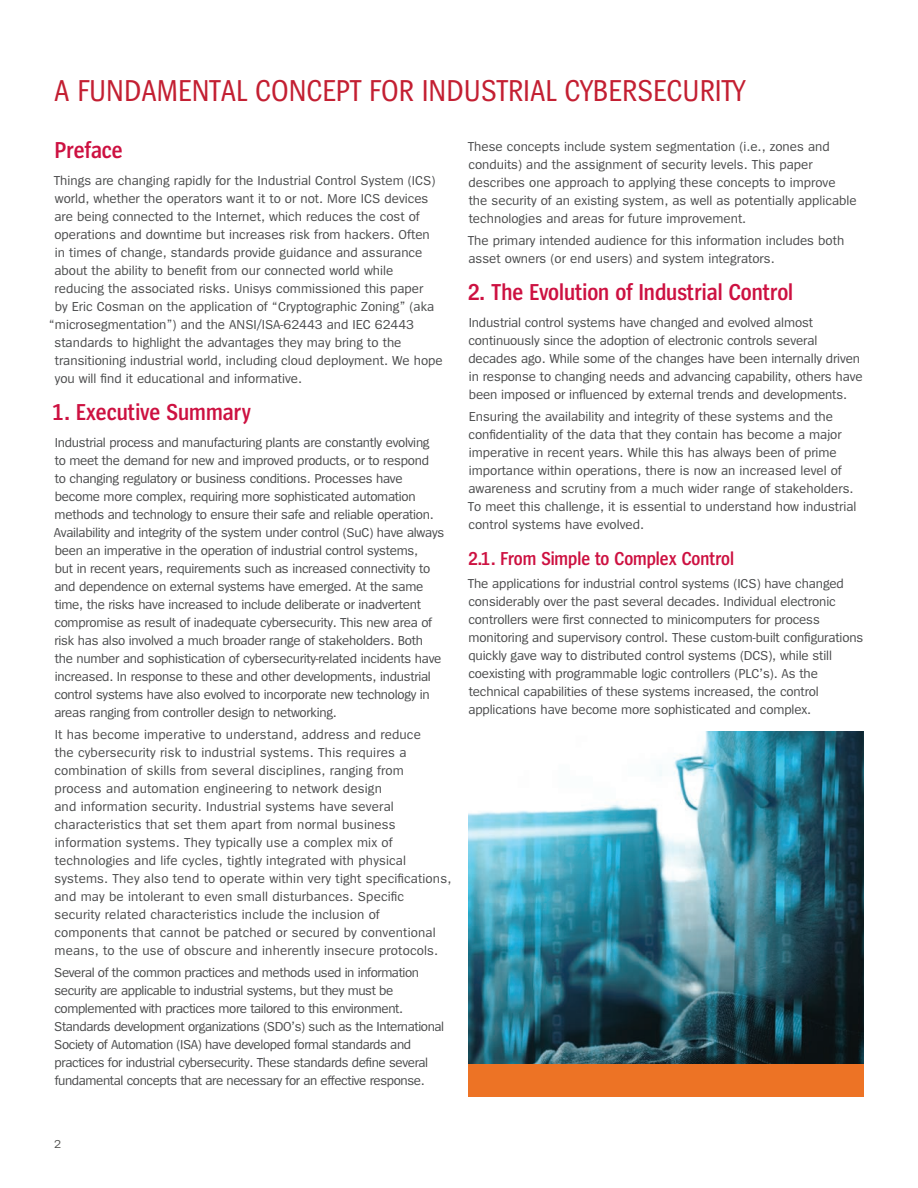
<style>
.page{position:relative;width:918px;height:1188px;background:#fff}
.page>*{position:absolute;margin:0;border:0;box-sizing:border-box;transform-origin:0 0}
.t1{font:31.5px "Spiegel Cd";color:#c31f32}
.t2{font:600 24px "Spiegel Cd";color:#cd1141}
.t3{font:600 19.5px "Spiegel Cd";color:#cd1141}
.t4{font:13.5px/18px "Spiegel";letter-spacing:-.01em;color:#4b4c4d}
.t5{font:13.5px/18px "Spiegel";letter-spacing:.01em;color:#4b4c4d}
.t6{font:13.5px/18px "Spiegel";letter-spacing:-.03em;color:#4b4c4d}
.t7{font:12px "Spiegel";color:#50504e}
</style>
<div class="page">
<img style="left:468px;top:732px;width:396px;height:332px">
<div style="left:468px;top:1064px;width:396px;height:33px;background:#ed7325"></div>
<h1 class="t1" style="left:54px;top:74px;width:693px">A FUNDAMENTAL CONCEPT FOR INDUSTRIAL CYBERSECURITY</h1>
<h2 class="t2" style="left:55px;top:138px;width:70px">Preface</h2>
<p class="t4" style="left:54px;top:172px;width:383px">Things are changing rapidly for the Industrial Control System (ICS)</p>
<p class="t4" style="left:55px;top:190px;width:375px">world, whether the operators want it to or not. More ICS devices</p>
<p class="t4" style="left:54px;top:208px;width:367px">are being connected to the Internet, which reduces the cost of</p>
<p class="t4" style="left:54px;top:226px;width:377px">operations and downtime but increases risk from hackers. Often</p>
<p class="t4" style="left:55px;top:244px;width:369px">in times of change, standards provide guidance and assurance</p>
<p class="t4" style="left:54px;top:262px;width:340px">about the ability to benefit from our connected world while</p>
<p class="t4" style="left:55px;top:280px;width:370px">reducing the associated risks. Unisys commissioned this paper</p>
<p class="t4" style="left:55px;top:298px;width:381px">by Eric Cosman on the application of “Cryptographic Zoning” (aka</p>
<p class="t4" style="left:49px;top:316px;width:367px">“microsegmentation”) and the ANSI/ISA-62443 and IEC 62443</p>
<p class="t4" style="left:55px;top:334px;width:349px">standards to highlight the advantages they may bring to the</p>
<p class="t4" style="left:55px;top:352px;width:390px">transitioning industrial world, including cloud deployment. We hope</p>
<p class="t4" style="left:55px;top:370px;width:249px">you will find it educational and informative.</p>
<h2 class="t2" style="left:52px;top:400px;width:200px">1. Executive Summary</h2>
<p class="t4" style="left:54px;top:434px;width:392px">Industrial process and manufacturing plants are constantly evolving<br>to meet the demand for new and improved products, or to respond<br>to changing regulatory or business conditions. Processes have become more complex, requiring more sophisticated automation methods and technology to ensure their safe and reliable operation.<br>Availability and integrity of the system under control (SuC) have always been an imperative in the operation of industrial control systems,<br>but in recent years, requirements such as increased connectivity to and dependence on external systems have emerged. At the same time, the risks have increased to include deliberate or inadvertent compromise as result of inadequate cybersecurity. This new area of risk has also involved a much broader range of stakeholders. Both<br>the number and sophistication of cybersecurity-related incidents have increased. In response to these and other developments, industrial control systems have also evolved to incorporate new technology in areas ranging from controller design to networking.</p>
<p class="t5" style="left:54px;top:726px;width:398px">It has become imperative to understand, address and reduce<br>the cybersecurity risk to industrial systems. This requires a combination of skills from several disciplines, ranging from process and automation engineering to network design<br>and information security. Industrial systems have several characteristics that set them apart from normal business information systems. They typically use a complex mix of technologies and life cycles, tightly integrated with physical systems. They also tend to operate within very tight specifications, and may be intolerant to even small disturbances. Specific security related characteristics include the inclusion of components that cannot be patched or secured by conventional means, to the use of obscure and inherently insecure protocols.</p>
<p class="t6" style="left:54px;top:964px;width:392px">Several of the common practices and methods used in information security are applicable to industrial systems, but they must be complemented with practices more tailored to this environment.<br>Standards development organizations (SDO’s) such as the International Society of Automation (ISA) have developed formal standards and practices for industrial cybersecurity. These standards define several fundamental concepts that are necessary for an effective response.</p>
<p class="t4" style="left:468px;top:138px;width:390px">These concepts include system segmentation (i.e., zones and conduits) and the assignment of security levels. This paper describes one approach to applying these concepts to improve the security of an existing system, as well as potentially applicable technologies and areas for future improvement.</p>
<p class="t4" style="left:468px;top:232px;width:378px">The primary intended audience for this information includes both asset owners (or end users) and system integrators.</p>
<h2 class="t2" style="left:468px;top:280px;width:327px">2. The Evolution of Industrial Control</h2>
<p class="t4" style="left:468px;top:314px;width:396px">Industrial control systems have changed and evolved almost continuously since the adoption of electronic controls several decades ago. While some of the changes have been internally driven in response to changing needs and advancing capability, others have been imposed or influenced by external trends and developments.</p>
<p class="t4" style="left:468px;top:408px;width:390px">Ensuring the availability and integrity of these systems and the confidentiality of the data that they contain has become a major imperative in recent years. While this has always been of prime importance within operations, there is now an increased level of awareness and scrutiny from a much wider range of stakeholders.<br>To meet this challenge, it is essential to understand how industrial control systems have evolved.</p>
<h3 class="t3" style="left:468px;top:549px;width:267px">2.1. From Simple to Complex Control</h3>
<p class="t4" style="left:468px;top:575px;width:397px">The applications for industrial control systems (ICS) have changed considerably over the past several decades. Individual electronic controllers were first connected to minicomputers for process monitoring and supervisory control. These custom-built configurations quickly gave way to distributed control systems (DCS), while still coexisting with programmable logic controllers (PLC’s). As the technical capabilities of these systems increased, the control applications have become more sophisticated and complex.</p>
<p class="t7" style="left:54px;top:1138px;width:8px">2</p>
</div>
